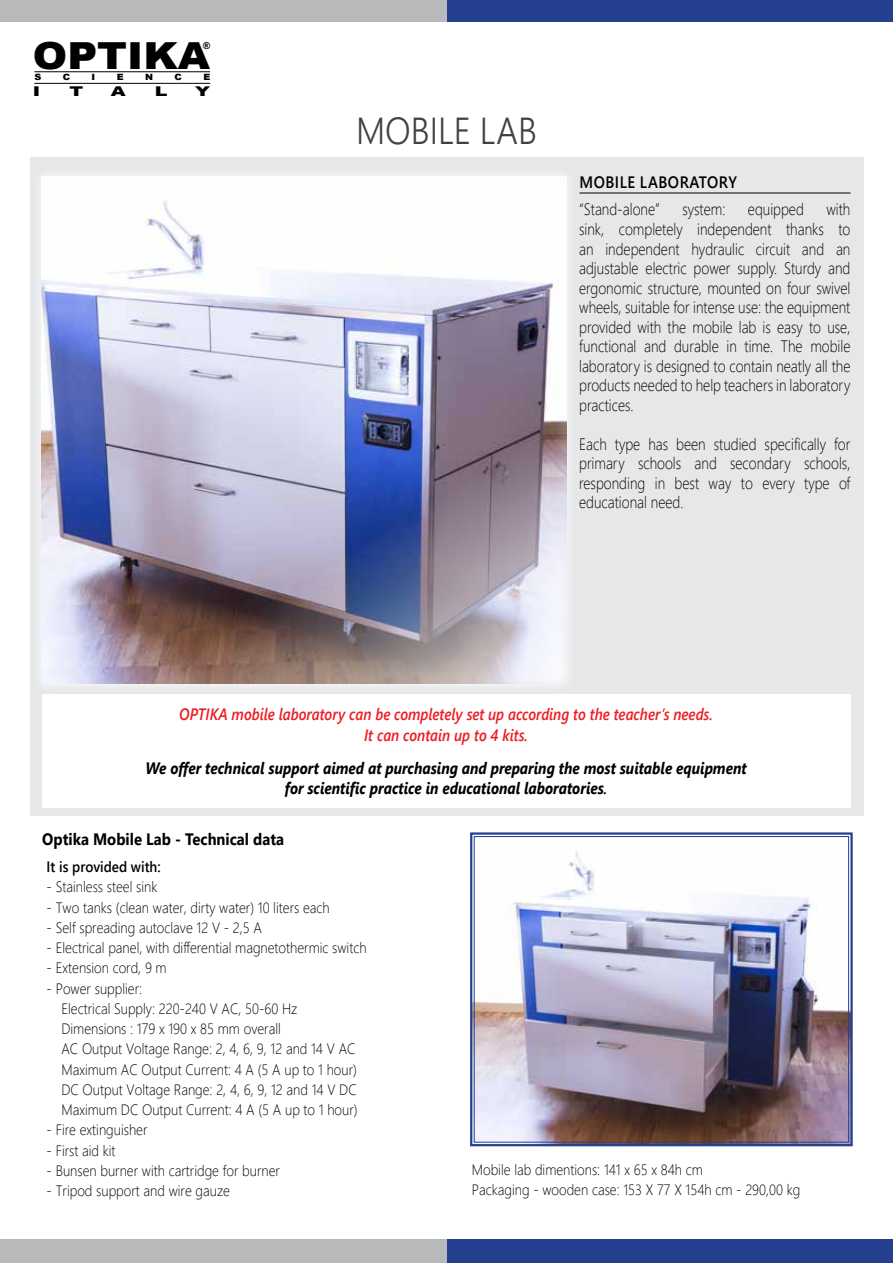
<style>
.page{position:relative;width:893px;height:1263px;background:#fff}
.page>*{position:absolute;margin:0;border:0;box-sizing:border-box;transform-origin:0 0}
.t1{font:300 37.5px "Segoe UI";color:#414042;scale:.9 1}
.t2{font:900 37.35px "Arial";color:#000;scale:1.11 1}
.t3{font:300 16.5px/19.5px "Segoe UI";color:#000;text-align:justify;scale:.85 1}
.t4{font:italic 700 16.5px/19.5px "Segoe UI";color:#000;text-align:center;scale:.85 1}
.t5{font:italic 600 16.5px/21px "Segoe UI";color:#ed1d24;text-align:center;scale:.85 1}
.t6{font:700 16.5px "Segoe UI";color:#000;scale:.9 1}
.t7{font:600 16.5px "Segoe UI";letter-spacing:.035em;color:#000;scale:.9 1}
.t8{font:300 15px/20.2px "Segoe UI";color:#000;scale:.9 1}
.t9{font:600 15px "Segoe UI";color:#000;scale:.9 1}
.t10{font:900 13.5px "Arial";color:#000;scale:1.43 1}
.t11{font:900 9.6px "Arial";color:#000}
.t12{font:900 8.7px "Arial";color:#000;scale:1.11 1}
.s1{font-weight:600}
</style>
<div class="page">
<div style="left:30px;top:157px;width:833px;height:658px;background:#e6e7e8"></div>
<div style="left:32px;top:167px;width:544px;height:527px;background:#eaebec"></div>
<img style="left:42px;top:176px;width:524px;height:508px">
<img style="left:470px;top:832px;width:383px;height:315px">
<div style="left:474px;top:836px;width:375px;height:306px;border:1px solid #25408f"></div>
<hr style="left:579px;top:193px;width:271px;height:1px;background:#000">
<div style="left:42px;top:694px;width:808px;height:113px;background:#fff"></div>
<div style="left:446px;top:0;width:447px;height:21px;background:#25408f"></div>
<div style="left:0;top:0;width:446px;height:21px;background:#b7b9bb"></div>
<div style="left:446px;top:1240px;width:447px;height:23px;background:#25408f"></div>
<div style="left:0;top:1240px;width:446px;height:23px;background:#b7b9bb"></div>
<hr style="left:34px;top:71px;width:176px;height:1px;background:#000">
<hr style="left:34px;top:83px;width:176px;height:1px;background:#000">
<h2 class="t2" style="left:33px;top:28px;width:161px">OPTIKA</h2>
<p class="t11" style="left:203px;top:39px;width:9px">®</p>
<p class="t12" style="left:34px;top:71px;width:8px">S</p>
<p class="t12" style="left:63px;top:71px;width:8px">C</p>
<p class="t12" style="left:92px;top:71px;width:5px">I</p>
<p class="t12" style="left:117px;top:71px;width:8px">E</p>
<p class="t12" style="left:145px;top:71px;width:9px">N</p>
<p class="t12" style="left:175px;top:71px;width:8px">C</p>
<p class="t12" style="left:203px;top:71px;width:8px">E</p>
<p class="t10" style="left:33px;top:81px;width:7px">I</p>
<p class="t10" style="left:69px;top:81px;width:11px">T</p>
<p class="t10" style="left:111px;top:81px;width:12px">A</p>
<p class="t10" style="left:155px;top:81px;width:10px">L</p>
<p class="t10" style="left:195px;top:81px;width:12px">Y</p>
<h1 class="t1" style="left:356px;top:95px;width:202px">MOBILE LAB</h1>
<p class="t7" style="left:579px;top:167px;width:176px">MOBILE LABORATORY</p>
<p class="t3" style="left:579px;top:198px;width:96px">“Stand-alone”</p>
<p class="t3" style="left:682px;top:198px;width:52px">system:</p>
<p class="t3" style="left:748px;top:198px;width:67px">equipped</p>
<p class="t3" style="left:579px;top:198px;width:321px;text-indent:247px">with sink, completely independent thanks to an independent hydraulic circuit and an adjustable electric power supply. Sturdy and ergonomic structure, mounted on four swivel wheels, suitable for intense use: the equipment provided with the mobile lab is easy to use, functional and durable in time. The mobile laboratory is designed to contain neatly all the products needed to help teachers in laboratory practices.</p>
<p class="t3" style="left:579px;top:432px;width:321px">Each type has been studied specifically for primary schools and secondary schools, responding in best way to every type of educational need.</p>
<p class="t5" style="left:179px;top:701px;width:629px">OPTIKA mobile laboratory can be completely set up according to the teacher’s needs.<br>It can contain up to 4 kits.</p>
<p class="t4" style="left:145px;top:756px;width:709px">We offer technical support aimed at purchasing and preparing the most suitable equipment for scientific practice in educational laboratories<span class="s1">.</span></p>
<p class="t6" style="left:42px;top:823px;width:270px">Optika Mobile Lab - Technical data</p>
<p class="t9" style="left:47px;top:852px;width:128px">It is provided with:</p>
<p class="t8" style="left:47px;top:875px;width:125px">- Stainless steel sink</p>
<p class="t8" style="left:47px;top:896px;width:316px">- Two tanks (clean water, dirty water) 10 liters each</p>
<p class="t8" style="left:47px;top:916px;width:241px">- Self spreading autoclave 12 V - 2,5 A</p>
<p class="t8" style="left:47px;top:936px;width:357px">- Electrical panel, with differential magnetothermic switch</p>
<p class="t8" style="left:47px;top:956px;width:135px">- Extension cord, 9 m</p>
<p class="t8" style="left:61px;top:977px;width:331px;text-indent:-15px">- Power supplier:<br>Electrical Supply: 220-240 V AC, 50-60 Hz Dimensions : 179 x 190 x 85 mm overall<br>AC Output Voltage Range: 2, 4, 6, 9, 12 and 14 V AC Maximum AC Output Current: 4 A (5 A up to 1 hour)<br>DC Output Voltage Range: 2, 4, 6, 9, 12 and 14 V DC Maximum DC Output Current: 4 A (5 A up to 1 hour)</p>
<p class="t8" style="left:47px;top:1118px;width:114px">- Fire extinguisher</p>
<p class="t8" style="left:47px;top:1139px;width:78px">- First aid kit</p>
<p class="t8" style="left:47px;top:1159px;width:261px">- Bunsen burner with cartridge for burner</p>
<p class="t8" style="left:47px;top:1179px;width:205px">- Tripod support and wire gauze</p>
<p class="t8" style="left:472px;top:1158px;width:366px">Mobile lab dimentions: 141 x 65 x 84h cm<br>Packaging - wooden case: 153 X 77 X 154h cm - 290,00 kg</p>
</div>
